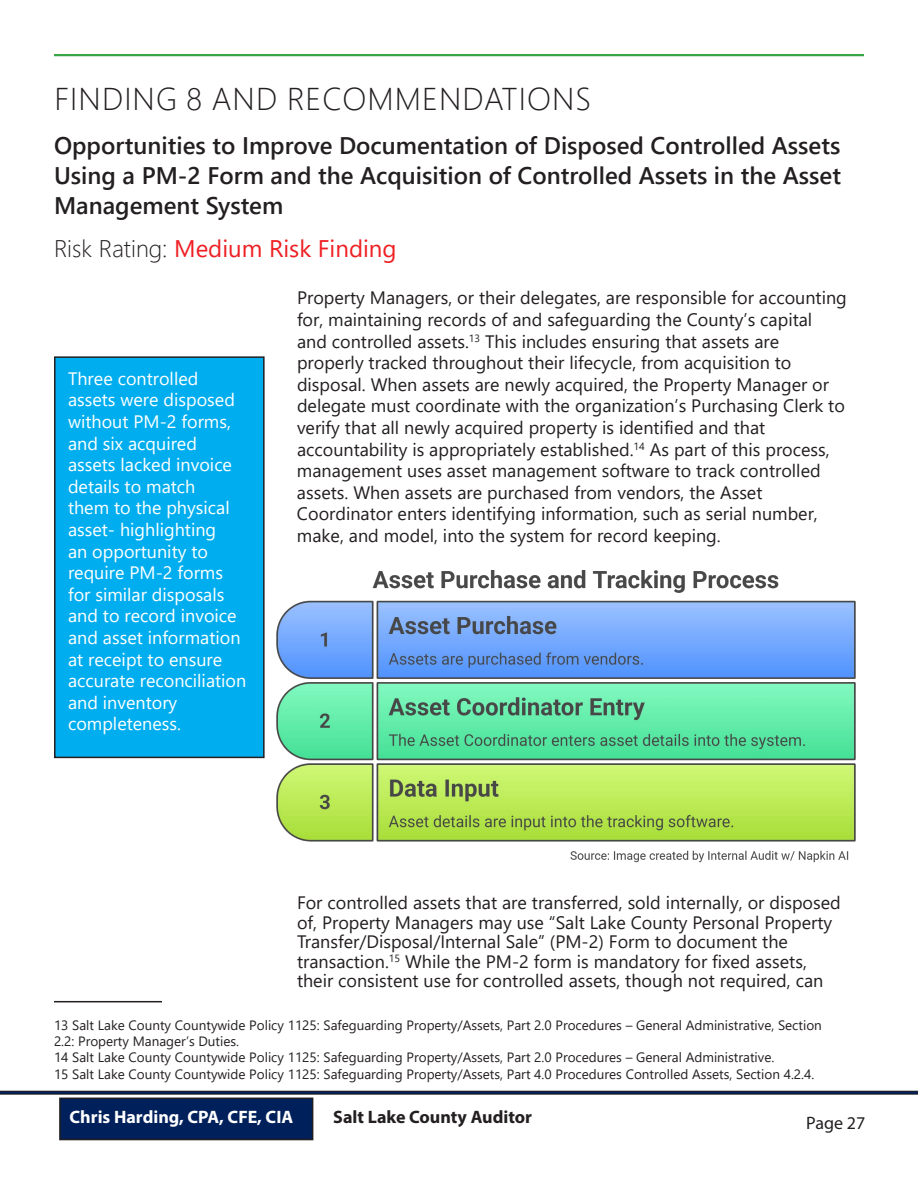
<style>
.page{position:relative;width:918px;height:1188px;background:#fff}
.page>*{position:absolute;margin:0;border:0;box-sizing:border-box;transform-origin:0 0}
.H1__Finding_Heading{font:300 31.5px "Segoe UI";letter-spacing:.035em;color:#231f20}
.H2__Finding_Title___Pulls_to_TOC{font:600 24px/30px "Segoe UI";color:#231f20;text-align:justify}
.H2__Finding_Title___Pulls_to_TOC-2{font:24px "Segoe UI";color:#ee1f23}
.t1{font:18px/21.6px "Segoe UI";color:#231f20}
.t2{font:18px/21.6px "Segoe UI";color:#fff}
.t3{font:700 18px "Myriad Pro";color:#fff}
.t4{font:700 18px "Myriad Pro";color:#231f20}
.t5{font:18px "Myriad Pro";color:#231f20}
.t6{font:13.5px/16.2px "Segoe UI";color:#231f20}
.s1{font-weight:300;color:#231f20}
</style>
<div class="page">
<div style="left:60px;top:1098px;width:253px;height:42px;background:#00205b"></div>
<div style="left:59px;top:1098px;width:254px;height:42px;border:2px solid #231f20"></div>
<svg style="left:0;top:1091px;width:918px;height:4px;background:#23314e"></svg>
<hr style="left:54px;top:54px;width:810px;height:2px;background:#39a648">
<hr style="left:54px;top:1001px;width:108px;height:1px;background:#231f20">
<div style="left:55px;top:357px;width:209px;height:400px;background:#00aeef"></div>
<div style="left:54px;top:356px;width:211px;height:402px;border:2px solid #231f20"></div>
<img style="left:239px;top:506px;width:617px;height:357px">
<h1 class="H1__Finding_Heading" style="left:55px;top:69px;width:538px">FINDING 8 AND RECOMMENDATIONS</h1>
<h2 class="H2__Finding_Title___Pulls_to_TOC" style="left:54px;top:128px;width:789px">Opportunities to Improve Documentation of Disposed Controlled Assets Using a PM-2 Form and the Acquisition of Controlled Assets in the Asset Management System</h2>
<h2 class="H2__Finding_Title___Pulls_to_TOC-2" style="left:54px;top:226px;width:344px"><span class="s1">Risk Rating:</span> Medium Risk Finding</h2>
<p class="t1" style="left:297px;top:286px;width:551px">Property Managers, or their delegates, are responsible for accounting for, maintaining records of and safeguarding the County’s capital<br>and controlled assets.<sup>13</sup> This includes ensuring that assets are properly tracked throughout their lifecycle, from acquisition to disposal. When assets are newly acquired, the Property Manager or delegate must coordinate with the organization’s Purchasing Clerk to verify that all newly acquired property is identified and that accountability is appropriately established.<sup>14</sup> As part of this process, management uses asset management software to track controlled assets. When assets are purchased from vendors, the Asset Coordinator enters identifying information, such as serial number, make, and model, into the system for record keeping.</p>
<p class="t2" style="left:68px;top:366px;width:180px">Three controlled assets were disposed without PM-2 forms, and six acquired assets lacked invoice details to match<br>them to the physical asset- highlighting<br>an opportunity to require PM-2 forms for similar disposals and to record invoice and asset information at receipt to ensure accurate reconciliation and inventory completeness.</p>
<p class="t1" style="left:297px;top:892px;width:545px;line-height:19.5px">For controlled assets that are transferred, sold internally, or disposed of, Property Managers may use “Salt Lake County Personal Property Transfer/Disposal/Internal Sale” (PM-2) Form to document the transaction.<sup>15</sup> While the PM-2 form is mandatory for fixed assets, their consistent use for controlled assets, though not required, can</p>
<p class="t6" style="left:54px;top:1016px;width:769px">13 Salt Lake County Countywide Policy 1125: Safeguarding Property/Assets, Part 2.0 Procedures – General Administrative, Section 2.2: Property Manager’s Duties.<br>14 Salt Lake County Countywide Policy 1125: Safeguarding Property/Assets, Part 2.0 Procedures – General Administrative.<br>15 Salt Lake County Countywide Policy 1125: Safeguarding Property/Assets, Part 4.0 Procedures Controlled Assets, Section 4.2.4.</p>
<p class="t3" style="left:70px;top:1105px;width:225px">Chris Harding, CPA, CFE, CIA</p>
<p class="t4" style="left:333px;top:1105px;width:200px">Salt Lake County Auditor</p>
<p class="t5" style="left:806px;top:1112px;width:61px">Page 27</p>
</div>
